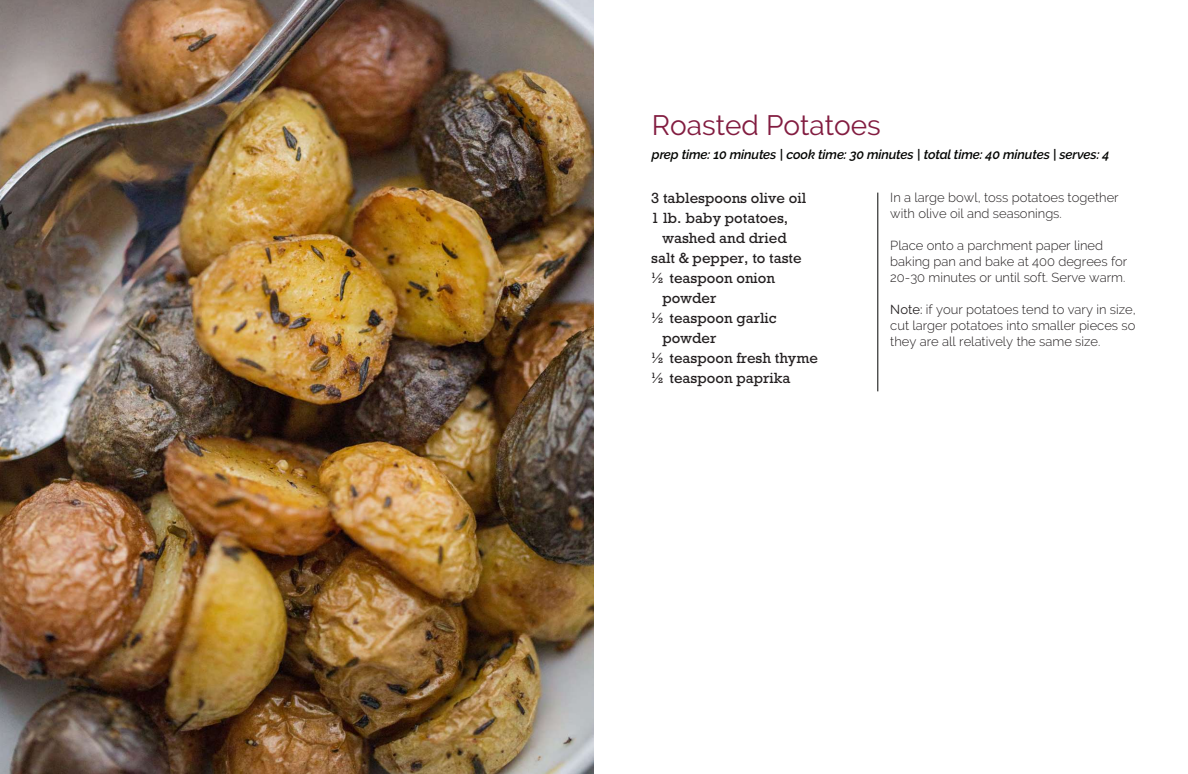
<style>
.page{position:relative;width:1188px;height:774px;background:#fff}
.page>*{position:absolute;margin:0;border:0;box-sizing:border-box;transform-origin:0 0}
.t1{font:28px "Raleway";color:#821c40}
.t2{font:15px/20px "Rockwell Std";color:#231f20}
.t3{font:300 13px/16px "Raleway";color:#231f20}
.t4{font:italic 600 13px "Raleway";letter-spacing:-.01em;color:#040503}
.s1{font-weight:400}
</style>
<div class="page">
<img style="left:0;top:0;width:594px;height:774px">
<hr style="left:878px;top:193px;width:1px;height:198px;background:#040503">
<h1 class="t1" style="left:652px;top:108px;width:231px">Roasted Potatoes</h1>
<p class="t4" style="left:652px;top:146px;width:459px">prep time: 10 minutes | cook time: 30 minutes | total time: 40 minutes | serves: 4</p>
<p class="t2" style="left:651px;top:188px;width:156px">3 tablespoons olive oil<br>1 lb. baby potatoes,</p>
<p class="t2" style="left:663px;top:228px;width:126px">washed and dried</p>
<p class="t2" style="left:651px;top:248px;width:152px">salt &amp; pepper, to taste</p>
<p class="t2" style="left:651px;top:268px;width:125px">½ teaspoon onion</p>
<p class="t2" style="left:663px;top:288px;width:55px">powder</p>
<p class="t2" style="left:651px;top:308px;width:127px">½ teaspoon garlic</p>
<p class="t2" style="left:663px;top:328px;width:55px">powder</p>
<p class="t2" style="left:651px;top:348px;width:168px">½ teaspoon fresh thyme</p>
<p class="t2" style="left:651px;top:368px;width:141px">½ teaspoon paprika</p>
<p class="t3" style="left:890px;top:189px;width:230px">In a large bowl, toss potatoes together with olive oil and seasonings.</p>
<p class="t3" style="left:890px;top:237px;width:239px">Place onto a parchment paper lined baking pan and bake at 400 degrees for<br>20-30 minutes or until soft. Serve warm.</p>
<p class="t3" style="left:890px;top:301px;width:247px;text-align:justify"><span class="s1">Note:</span> if your potatoes tend to vary in size, cut larger potatoes into smaller pieces so they are all relatively the same size.</p>
</div>
